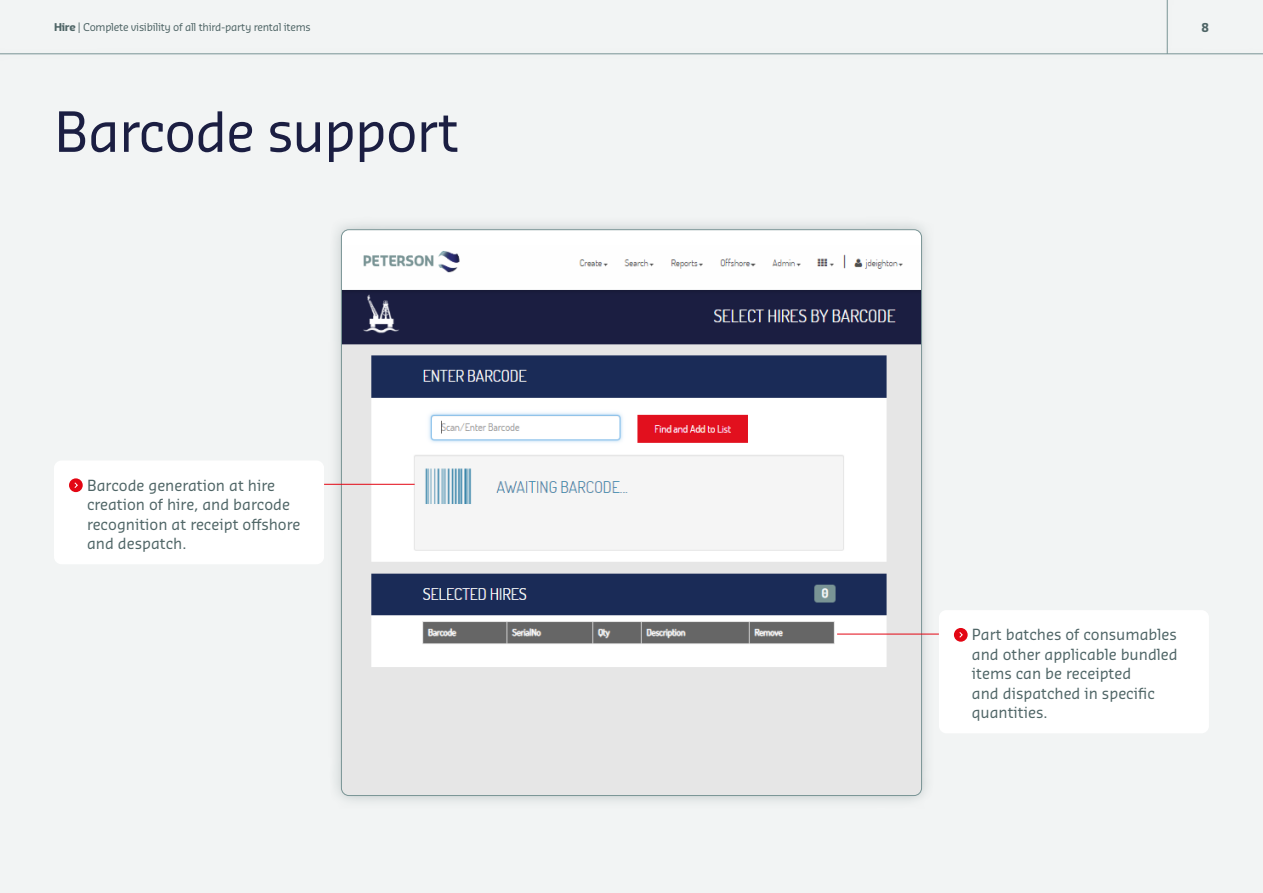
<style>
.page{position:relative;width:1263px;height:893px;background:#f2f4f4}
.page>*{position:absolute;margin:0;border:0;box-sizing:border-box;transform-origin:0 0}
.t1{font:54px "Sansa Pro";letter-spacing:-.02em;color:#1b1e42}
.t2{font:15px/19.5px "Sansa Pro";color:#4f6566}
.t3{font:700 12px "Sansa Pro";color:#4f6566}
.t4{font:10.5px "Sansa Pro";letter-spacing:-.025em;color:#4f6566}
.s1{font-weight:700}
</style>
<div class="page">
<hr style="left:0;top:54px;width:1263px;height:1px;background:#799495">
<div style="left:1154px;top:0;width:26px;height:63px;background:#4f6566;opacity:.3"></div>
<hr style="left:1167px;top:0;width:1px;height:54px;background:#799495">
<div style="left:328px;top:216px;width:607px;height:593px;background:#4f6566;opacity:.3"></div>
<div style="left:341px;top:230px;width:580px;height:565px;background:#fff;border-radius:8px"></div>
<img style="left:341px;top:251px;width:580px;height:544px">
<hr style="left:313px;top:484px;width:102px;height:1px;background:#e30613">
<hr style="left:837px;top:634px;width:108px;height:1px;background:#e30613">
<div style="left:54px;top:460px;width:270px;height:104px;background:#fff;border-radius:8px"></div>
<div style="left:69px;top:478px;width:14px;height:14px;background:#e30613;border-radius:50%"></div>
<svg style="left:74px;top:482px;width:4px;height:6px"></svg>
<div style="left:939px;top:610px;width:270px;height:123px;background:#fff;border-radius:8px"></div>
<div style="left:954px;top:628px;width:14px;height:14px;background:#e30613;border-radius:50%"></div>
<svg style="left:959px;top:632px;width:4px;height:6px"></svg>
<p class="t4" style="left:54px;top:20px;width:258px"><span class="s1">Hire</span> | Complete visibility of all third-party rental items</p>
<p class="t3" style="left:1201px;top:19px;width:9px">8</p>
<h1 class="t1" style="left:54px;top:95px;width:407px">Barcode support</h1>
<p class="t2" style="left:87px;top:475px;width:215px">Barcode generation at hire creation of hire, and barcode recognition at receipt offshore and despatch.</p>
<p class="t2" style="left:972px;top:625px;width:207px">Part batches of consumables and other applicable bundled items can be receipted<br>and dispatched in specific quantities.</p>
</div>
